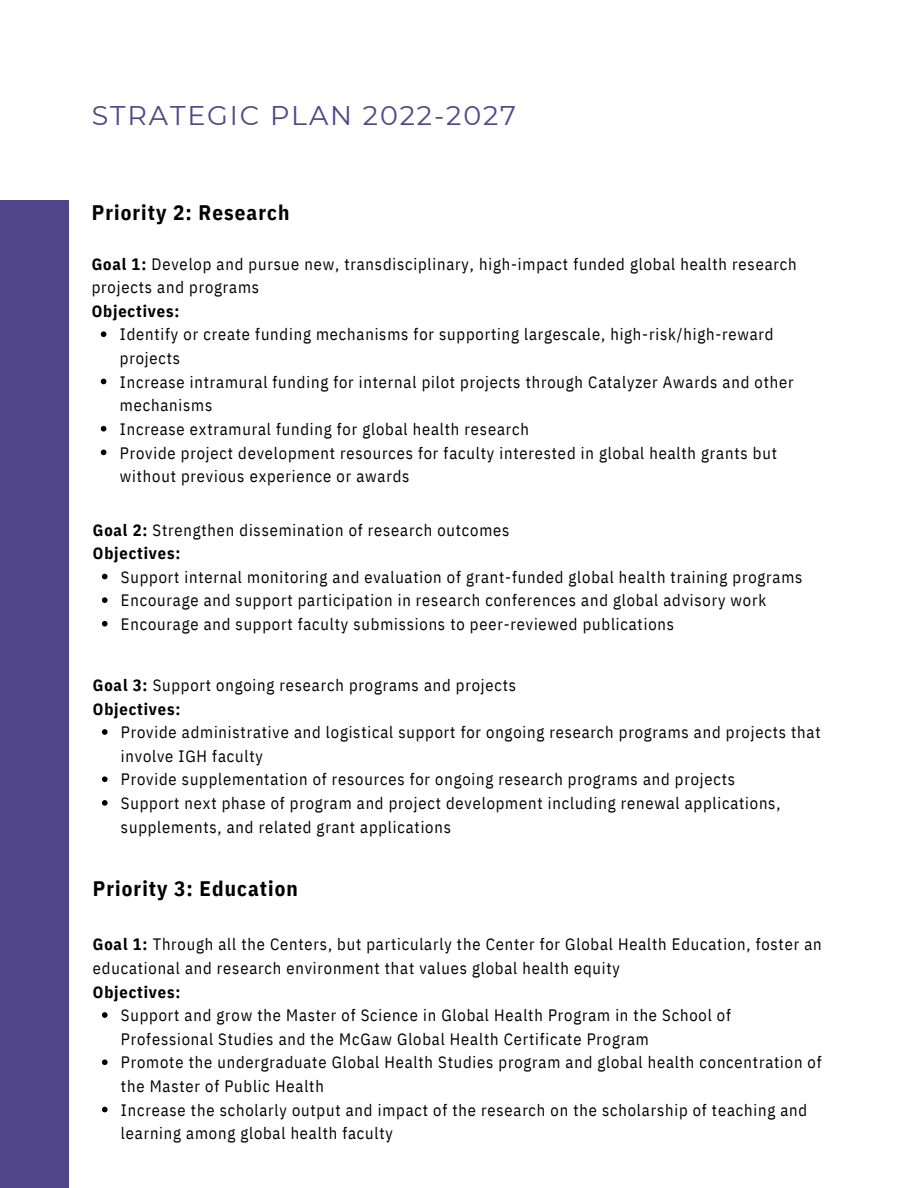
<style>
.page{position:relative;width:918px;height:1188px;background:#fff}
.page>*{position:absolute;margin:0;border:0;box-sizing:border-box;transform-origin:0 0}
.t1{font:27px "Montserrat";letter-spacing:.07em;color:#514689}
.t2{font:700 21px "IBM Plex Sans Cond";letter-spacing:.05em;color:#000}
.t3{font:16.5px/23.7px "IBM Plex Sans Cond";letter-spacing:.05em;color:#000}
.t4{font:700 16.5px "IBM Plex Sans Cond";letter-spacing:.05em;color:#000}
.s1{font-weight:700}
</style>
<div class="page">
<div style="left:0;top:200px;width:69px;height:988px;background:#514689"></div>
<svg style="left:101px;top:331px;width:5px;height:6px"></svg>
<svg style="left:101px;top:379px;width:5px;height:5px"></svg>
<svg style="left:101px;top:426px;width:5px;height:6px"></svg>
<svg style="left:101px;top:450px;width:5px;height:5px"></svg>
<svg style="left:102px;top:574px;width:6px;height:5px"></svg>
<svg style="left:102px;top:597px;width:6px;height:6px"></svg>
<svg style="left:102px;top:621px;width:6px;height:6px"></svg>
<svg style="left:102px;top:729px;width:6px;height:6px"></svg>
<svg style="left:102px;top:776px;width:6px;height:6px"></svg>
<svg style="left:102px;top:800px;width:6px;height:6px"></svg>
<svg style="left:102px;top:1012px;width:6px;height:6px"></svg>
<svg style="left:102px;top:1059px;width:6px;height:6px"></svg>
<svg style="left:102px;top:1107px;width:6px;height:5px"></svg>
<h1 class="t1" style="left:92px;top:99px;width:426px">STRATEGIC PLAN 2022-2027</h1>
<p class="t2" style="left:92px;top:199px;width:199px">Priority 2: Research</p>
<p class="t3" style="left:92px;top:251px;width:706px"><span class="s1">Goal 1:</span> Develop and pursue new, transdisciplinary, high-impact funded global health research projects and programs</p>
<p class="t4" style="left:92px;top:300px;width:89px">Objectives:</p>
<p class="t3" style="left:120px;top:322px;width:675px">Identify or create funding mechanisms for supporting largescale, high-risk/high-reward projects<br>Increase intramural funding for internal pilot projects through Catalyzer Awards and other mechanisms<br>Increase extramural funding for global health research<br>Provide project development resources for faculty interested in global health grants but without previous experience or awards</p>
<p class="t3" style="left:93px;top:518px;width:418px"><span class="s1">Goal 2:</span> Strengthen dissemination of research outcomes<br><span class="s1">Objectives:</span></p>
<p class="t3" style="left:121px;top:565px;width:683px">Support internal monitoring and evaluation of grant-funded global health training programs<br>Encourage and support participation in research conferences and global advisory work<br>Encourage and support faculty submissions to peer-reviewed publications</p>
<p class="t3" style="left:93px;top:673px;width:425px"><span class="s1">Goal 3:</span> Support ongoing research programs and projects<br><span class="s1">Objectives:</span></p>
<p class="t3" style="left:121px;top:720px;width:701px">Provide administrative and logistical support for ongoing research programs and projects that involve IGH faculty<br>Provide supplementation of resources for ongoing research programs and projects<br>Support next phase of program and project development including renewal applications, supplements, and related grant applications</p>
<p class="t2" style="left:93px;top:875px;width:206px">Priority 3: Education</p>
<p class="t3" style="left:93px;top:932px;width:730px"><span class="s1">Goal 1:</span> Through all the Centers, but particularly the Center for Global Health Education, foster an educational and research environment that values global health equity</p>
<p class="t4" style="left:93px;top:981px;width:89px">Objectives:</p>
<p class="t3" style="left:121px;top:1003px;width:702px">Support and grow the Master of Science in Global Health Program in the School of Professional Studies and the McGaw Global Health Certificate Program<br>Promote the undergraduate Global Health Studies program and global health concentration of the Master of Public Health<br>Increase the scholarly output and impact of the research on the scholarship of teaching and learning among global health faculty</p>
</div>
